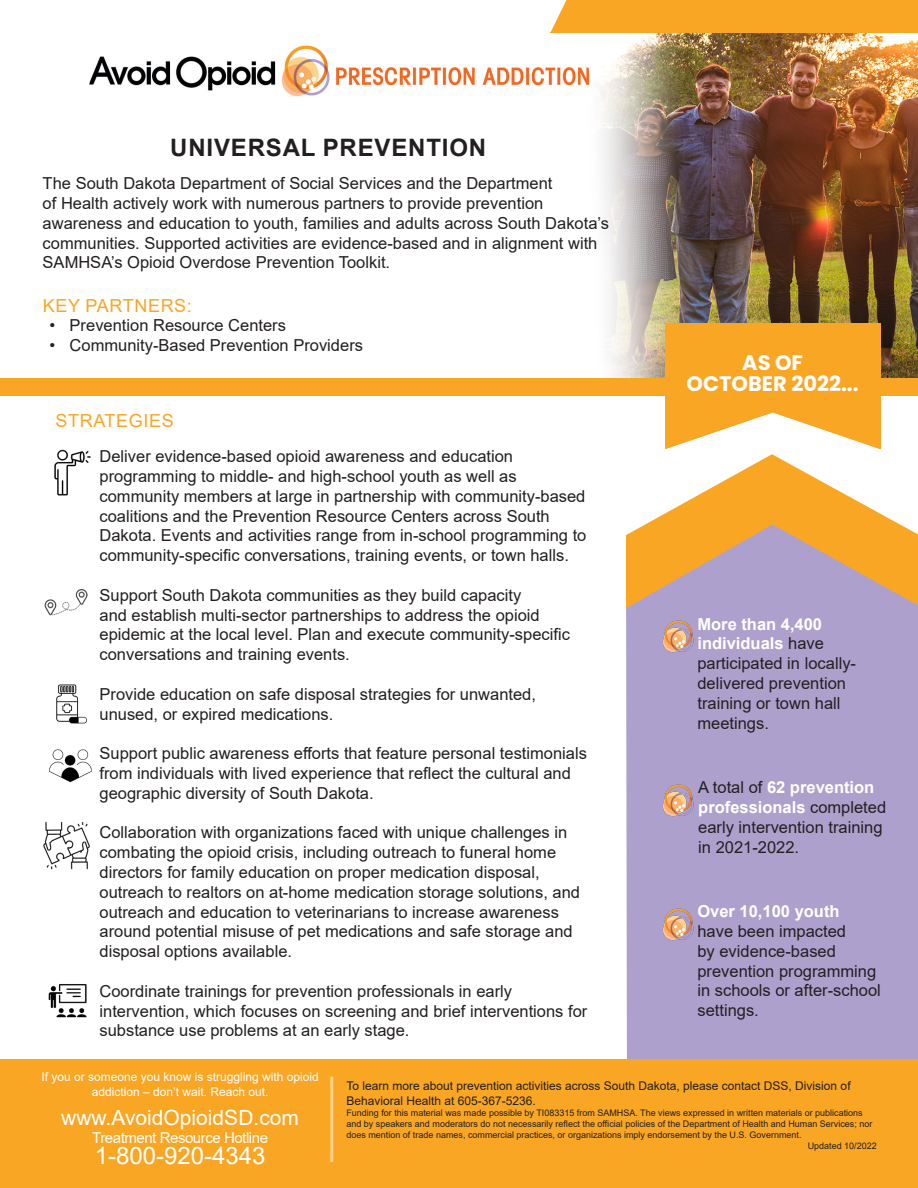
<style>
.page{position:relative;width:918px;height:1188px;background:#fff}
.page>*{position:absolute;margin:0;border:0;box-sizing:border-box;transform-origin:0 0}
.t1{font:700 24px "Arial";letter-spacing:.035em;color:#231f20}
.t2{font:24px "Arial";color:#fff}
.t3{font:21px "Arial";color:#fff}
.t4{font:700 21px "Poppins";color:#fff}
.t5{font:18px "Arial";letter-spacing:.035em;color:#f9a625}
.t6{font:16.5px/19.8px "Arial";color:#231f20}
.t7{font:15px "Arial";letter-spacing:-.03em;color:#fff}
.t8{font:12px/15px "Arial";color:#231f20}
.t9{font:12px/15px "Arial";color:#fff;text-align:center}
.t10{font:9px/10.8px "Arial";color:#231f20}
.s1{font-weight:700;color:#fff}
</style>
<div class="page">
<div style="left:626px;top:608px;width:292px;height:451px;background:#aea0cd"></div>
<svg style="left:626px;top:454px;width:292px;height:154px"></svg>
<img style="left:0;top:32px;width:918px;height:347px">
<div style="left:0;top:379px;width:918px;height:17px;background:#f9a625"></div>
<div style="left:0;top:1059px;width:918px;height:129px;background:#f9a625"></div>
<hr style="left:330px;top:1077px;width:3px;height:85px;background:#fed48a">
<div style="left:550px;top:0;width:368px;height:32px;background:#f9a625"></div>
<svg style="left:550px;top:0;width:16px;height:32px"></svg>
<div style="left:665px;top:323px;width:215px;height:126px;background:#f9a625"></div>
<svg style="left:666px;top:412px;width:215px;height:37px"></svg>
<img style="left:594px;top:39px;width:1px;height:66px">
<img style="left:89px;top:41px;width:504px;height:62px">
<img style="left:45px;top:588px;width:43px;height:28px">
<img style="left:49px;top:984px;width:38px;height:34px">
<img style="left:658px;top:618px;width:39px;height:39px">
<img style="left:658px;top:781px;width:39px;height:39px">
<img style="left:658px;top:905px;width:39px;height:39px">
<img style="left:54px;top:450px;width:37px;height:46px">
<img style="left:56px;top:684px;width:31px;height:40px">
<img style="left:49px;top:749px;width:43px;height:34px">
<img style="left:43px;top:822px;width:47px;height:48px">
<p class="t1" style="left:170px;top:130px;width:318px">UNIVERSAL PREVENTION</p>
<p class="t6" style="left:43px;top:173px;width:568px">The South Dakota Department of Social Services and the Department<br>of Health actively work with numerous partners to provide prevention awareness and education to youth, families and adults across South Dakota’s communities. Supported activities are evidence-based and in alignment with SAMHSA’s Opioid Overdose Prevention Toolkit.</p>
<p class="t5" style="left:43px;top:293px;width:150px">KEY PARTNERS:</p>
<p class="t6" style="left:49px;top:316px;width:238px">• Prevention Resource Centers</p>
<p class="t6" style="left:49px;top:335px;width:315px">• Community-Based Prevention Providers</p>
<p class="t5" style="left:55px;top:408px;width:120px">STRATEGIES</p>
<p class="t6" style="left:100px;top:446px;width:488px">Deliver evidence-based opioid awareness and education programming to middle- and high-school youth as well as community members at large in partnership with community-based coalitions and the Prevention Resource Centers across South Dakota. Events and activities range from in-school programming to community-specific conversations, training events, or town halls.</p>
<p class="t6" style="left:100px;top:585px;width:472px">Support South Dakota communities as they build capacity<br>and establish multi-sector partnerships to address the opioid epidemic at the local level. Plan and execute community-specific conversations and training events.</p>
<p class="t6" style="left:100px;top:684px;width:438px">Provide education on safe disposal strategies for unwanted, unused, or expired medications.</p>
<p class="t6" style="left:100px;top:743px;width:489px">Support public awareness efforts that feature personal testimonials from individuals with lived experience that reflect the cultural and geographic diversity of South Dakota.</p>
<p class="t6" style="left:100px;top:823px;width:482px">Collaboration with organizations faced with unique challenges in combating the opioid crisis, including outreach to funeral home directors for family education on proper medication disposal, outreach to realtors on at-home medication storage solutions, and outreach and education to veterinarians to increase awareness around potential misuse of pet medications and safe storage and disposal options available.</p>
<p class="t6" style="left:100px;top:981px;width:489px">Coordinate trainings for prevention professionals in early intervention, which focuses on screening and brief interventions for substance use problems at an early stage.</p>
<p class="t4" style="left:742px;top:351px;width:62px">AS OF</p>
<p class="t4" style="left:687px;top:372px;width:174px">OCTOBER 2022...</p>
<p class="t6" style="left:697px;top:614px;width:160px"><span class="s1">More than 4,400 individuals</span> have participated in locally&shy;delivered prevention training or town hall meetings.</p>
<p class="t6" style="left:698px;top:777px;width:189px">A total of <span class="s1">62 prevention professionals</span> completed early intervention training in 2021-2022.</p>
<p class="t6" style="left:697px;top:901px;width:185px"><span class="s1">Over 10,100 youth<br></span>have been impacted<br>by evidence-based prevention programming in schools or after-school settings.</p>
<p class="t9" style="left:41px;top:1069px;width:279px">If you or someone you know is struggling with opioid addiction – don’t wait. Reach out.</p>
<p class="t3" style="left:61px;top:1104px;width:239px">www.AvoidOpioidSD.com</p>
<p class="t7" style="left:92px;top:1128px;width:177px">Treatment Resource Hotline</p>
<p class="t2" style="left:95px;top:1140px;width:172px">1-800-920-4343</p>
<p class="t8" style="left:346px;top:1079px;width:506px">To learn more about prevention activities across South Dakota, please contact DSS, Division of<br>Behavioral Health at 605-367-5236.</p>
<p class="t10" style="left:346px;top:1108px;width:528px">Funding for this material was made possible by TI083315 from SAMHSA. The views expressed in written materials or publications and by speakers and moderators do not necessarily reflect the official policies of the Department of Health and Human Services; nor does mention of trade names, commercial practices, or organizations imply endorsement by the U.S. Government.</p>
<p class="t10" style="left:808px;top:1140px;width:71px">Updated 10/2022</p>
</div>
